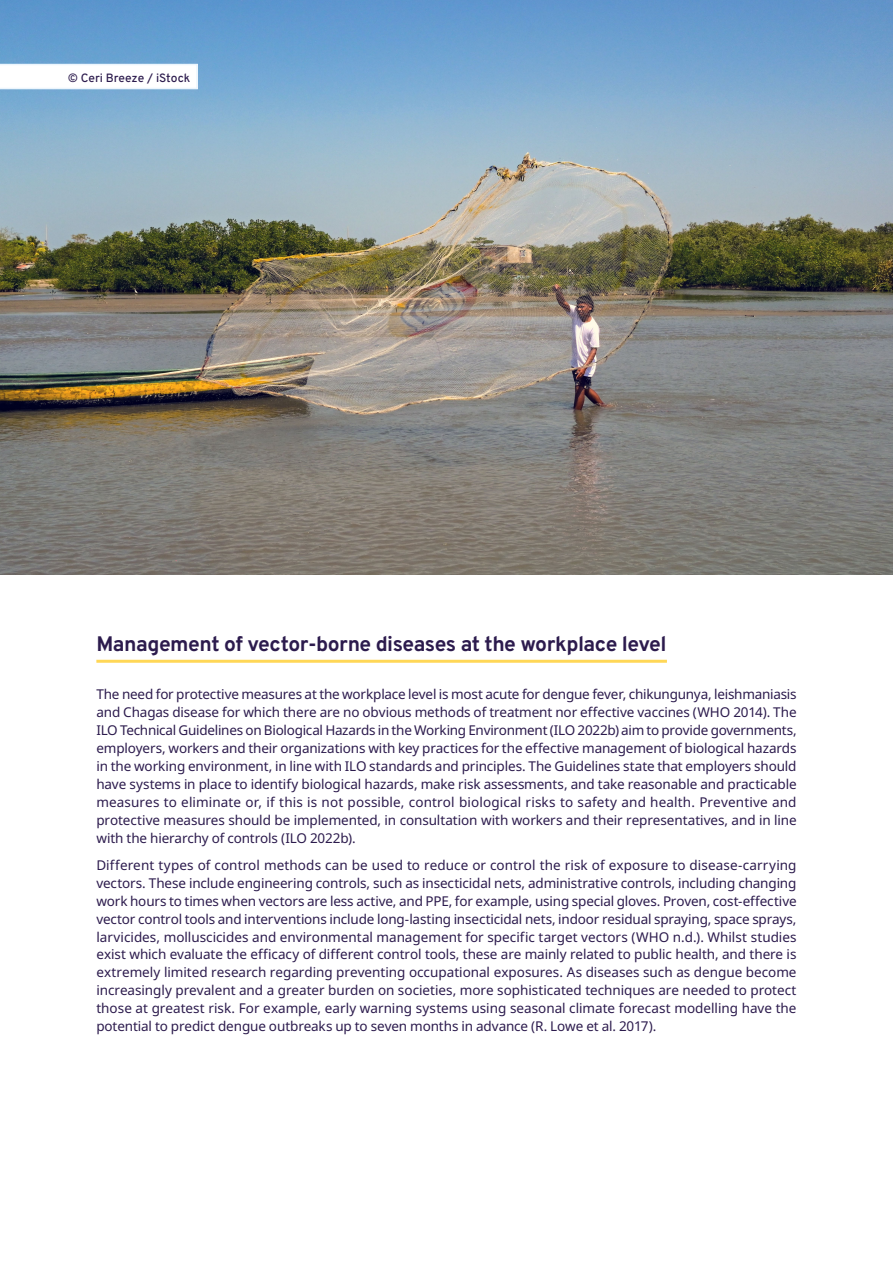
<style>
.page{position:relative;width:893px;height:1263px;background:#fff}
.page>*{position:absolute;margin:0;border:0;box-sizing:border-box;transform-origin:0 0}
.t1{font:700 21px "Overpass";letter-spacing:-.025em;color:#2c1b4d}
.t2{font:13.5px/18px "Noto Sans";letter-spacing:-.01em;color:#2c1b4d;text-align:justify}
.t3{font:500 12px "Overpass";color:#2c1b4d}
</style>
<div class="page">
<img style="left:0;top:0;width:893px;height:574px">
<svg style="left:0;top:64px;width:198px;height:25px"></svg>
<hr style="left:96px;top:660px;width:571px;height:3px;background:#ffd757">
<p class="t3" style="left:68px;top:68px;width:124px">© Ceri Breeze / iStock</p>
<h1 class="t1" style="left:96px;top:627px;width:572px">Management of vector-borne diseases at the workplace level</h1>
<p class="t2" style="left:96px;top:685px;width:702px">The need for protective measures at the workplace level is most acute for dengue fever, chikungunya, leishmaniasis and Chagas disease for which there are no obvious methods of treatment nor effective vaccines (WHO 2014). The ILO Technical Guidelines on Biological Hazards in the Working Environment (ILO 2022b) aim to provide governments, employers, workers and their organizations with key practices for the effective management of biological hazards in the working environment, in line with ILO standards and principles. The Guidelines state that employers should have systems in place to identify biological hazards, make risk assessments, and take reasonable and practicable measures to eliminate or, if this is not possible, control biological risks to safety and health. Preventive and protective measures should be implemented, in consultation with workers and their representatives, and in line with the hierarchy of controls (ILO 2022b).</p>
<p class="t2" style="left:96px;top:856px;width:702px">Different types of control methods can be used to reduce or control the risk of exposure to disease-carrying vectors. These include engineering controls, such as insecticidal nets, administrative controls, including changing work hours to times when vectors are less active, and PPE, for example, using special gloves. Proven, cost-effective vector control tools and interventions include long-lasting insecticidal nets, indoor residual spraying, space sprays, larvicides, molluscicides and environmental management for specific target vectors (WHO n.d.). Whilst studies exist which evaluate the efficacy of different control tools, these are mainly related to public health, and there is extremely limited research regarding preventing occupational exposures. As diseases such as dengue become increasingly prevalent and a greater burden on societies, more sophisticated techniques are needed to protect those at greatest risk. For example, early warning systems using seasonal climate forecast modelling have the potential to predict dengue outbreaks up to seven months in advance (R. Lowe et al. 2017).</p>
</div>
